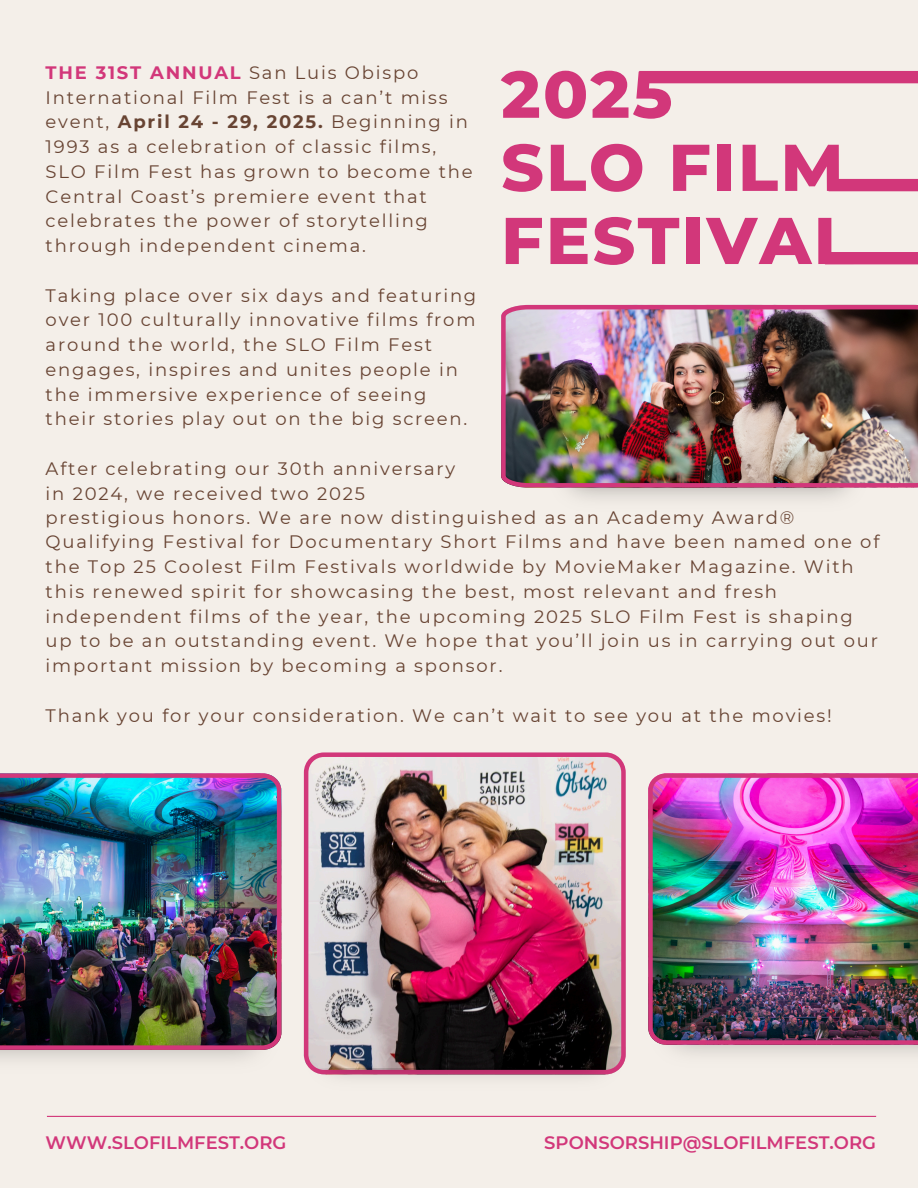
<style>
.page{position:relative;width:918px;height:1188px;background:#f4efe9}
.page>*{position:absolute;margin:0;border:0;box-sizing:border-box;transform-origin:0 0}
.t1{font:800 66px/73.2px "Montserrat";letter-spacing:.035em;color:#d2377a}
.t2{font:18px/24.8px "Montserrat";letter-spacing:.1em;color:#684433}
.t3{font:600 18px "Montserrat";color:#d2377a}
.s1{font-weight:700;color:#d2377a}
.s2{font-weight:700}
</style>
<div class="page">
<img style="left:0;top:773px;width:281px;height:277px">
<img style="left:661px;top:1044px;width:257px;height:10px">
<img style="left:648px;top:773px;width:270px;height:271px">
<img style="left:304px;top:752px;width:322px;height:317px">
<img style="left:310px;top:1069px;width:310px;height:9px">
<img style="left:501px;top:305px;width:417px;height:182px">
<div style="left:639px;top:71px;width:279px;height:12px;background:#d2377a"></div>
<div style="left:825px;top:252px;width:93px;height:12px;background:#d2377a"></div>
<div style="left:829px;top:179px;width:89px;height:12px;background:#d2377a"></div>
<hr style="left:47px;top:1116px;width:829px;height:1px;background:#d2377a">
<p class="t2" style="left:46px;top:60px;width:429px"><span class="s1">THE 31ST ANNUAL</span> San Luis Obispo International Film Fest is a can’t miss event, <span class="s2">April 24 - 29, 2025.</span> Beginning in 1993 as a celebration of classic films, SLO Film Fest has grown to become the Central Coast’s premiere event that celebrates the power of storytelling through independent cinema.</p>
<p class="t2" style="left:46px;top:283px;width:432px">Taking place over six days and featuring over 100 culturally innovative films from around the world, the SLO Film Fest engages, inspires and unites people in the immersive experience of seeing their stories play out on the big screen.</p>
<p class="t2" style="left:46px;top:456px;width:411px">After celebrating our 30th anniversary</p>
<p class="t2" style="left:46px;top:481px;width:321px">in 2024, we received two 2025</p>
<p class="t2" style="left:46px;top:505px;width:835px">prestigious honors. We are now distinguished as an Academy Award® Qualifying Festival for Documentary Short Films and have been named one of the Top 25 Coolest Film Festivals worldwide by MovieMaker Magazine. With this renewed spirit for showcasing the best, most relevant and fresh independent films of the year, the upcoming 2025 SLO Film Fest is shaping up to be an outstanding event. We hope that you’ll join us in carrying out our important mission by becoming a sponsor.</p>
<p class="t2" style="left:46px;top:703px;width:788px">Thank you for your consideration. We can’t wait to see you at the movies!</p>
<p class="t1" style="left:501px;top:58px;width:354px">2025<br>SLO FILM<br>FESTIVAL</p>
<p class="t3" style="left:46px;top:1132px;width:242px">WWW.SLOFILMFEST.ORG</p>
<p class="t3" style="left:544px;top:1132px;width:333px">SPONSORSHIP@SLOFILMFEST.ORG</p>
</div>
